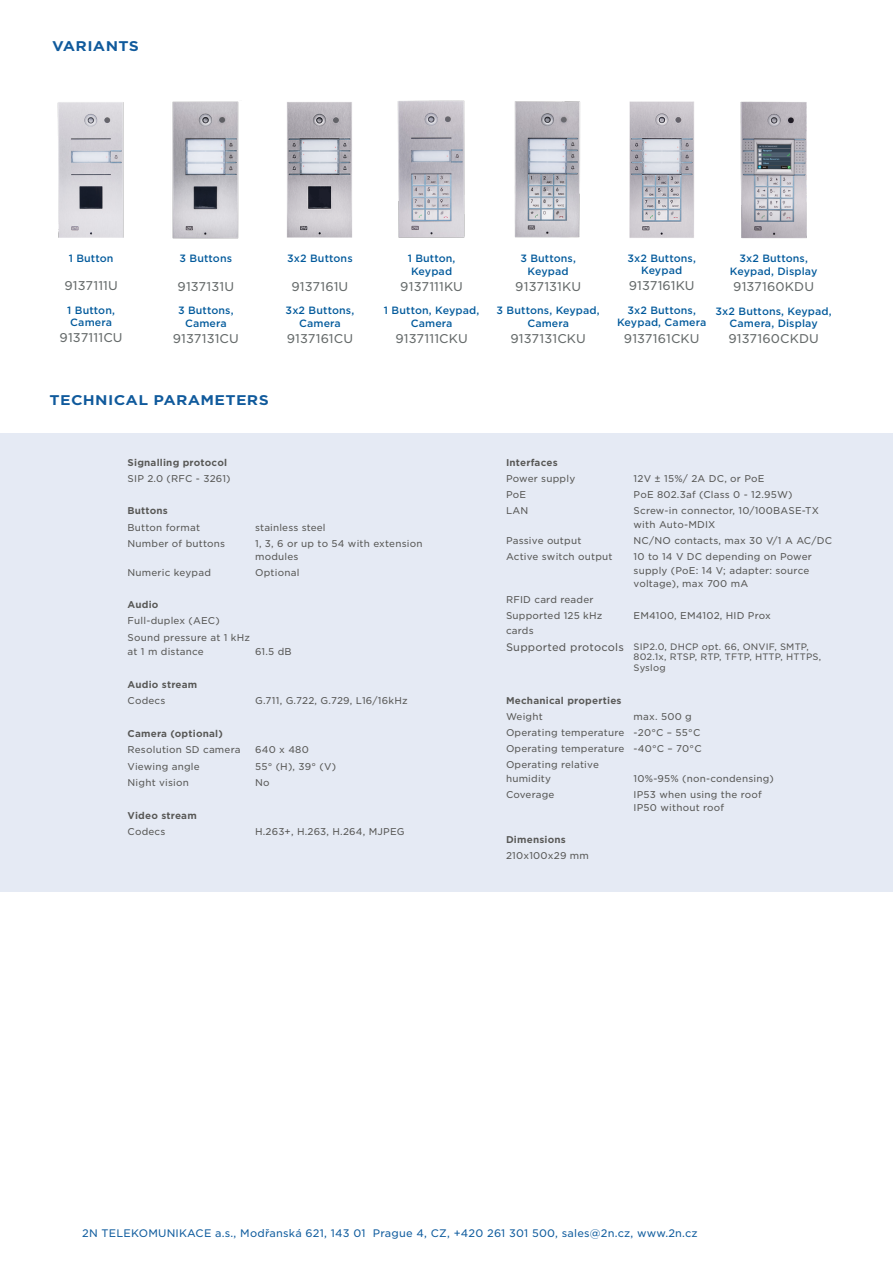
<style>
.page{position:relative;width:893px;height:1263px;background:#fff}
.page>*{position:absolute;margin:0;border:0;box-sizing:border-box;transform-origin:0 0}
.Záložky{font:700 13.5px "Gotham S Sm";letter-spacing:.02em;color:#105a9c;scale:1.11 1}
.Nadpis_7_10_Interkom{font:12.15px "Gotham S Sm";letter-spacing:.01em;color:#656a6a}
.Text_7_10{font:10.5px "Gotham S Sm";letter-spacing:.02em;color:#0f5c9e}
.Text_7_10-2{font:10.5px "Gotham S Sm";letter-spacing:.02em;color:#575755}
.Nadpis_7_10_Interkom-2{font:500 10.2px/12.1px "Gotham S Sm";letter-spacing:.01em;color:#00599b;text-align:center}
.Text_7_10-3{font:9.45px/13.5px "Gotham S Sm";letter-spacing:.02em;color:#575755}
.Nadpis_7_10_Interkom-3{font:700 9.45px "Gotham S Sm";letter-spacing:.02em;color:#575755}
.Text_7_10-4{font:9px/10.5px "Gotham S Sm";letter-spacing:.02em;color:#575755}
</style>
<div class="page">
<img style="left:57px;top:102px;width:67px;height:136px">
<img style="left:172px;top:101px;width:67px;height:138px">
<img style="left:287px;top:102px;width:65px;height:136px">
<img style="left:397px;top:100px;width:68px;height:138px">
<img style="left:514px;top:101px;width:67px;height:137px">
<img style="left:629px;top:101px;width:65px;height:137px">
<img style="left:740px;top:101px;width:67px;height:138px">
<div style="left:0;top:433px;width:893px;height:459px;background:#e5eaf4"></div>
<p class="Záložky" style="left:52px;top:37px;width:80px">VARIANTS</p>
<p class="Nadpis_7_10_Interkom-2" style="left:69px;top:252px;width:46px">1 Button</p>
<p class="Nadpis_7_10_Interkom" style="left:64px;top:278px;width:55px">9137111U</p>
<p class="Nadpis_7_10_Interkom-2" style="left:67px;top:304px;width:49px">1 Button,</p>
<p class="Nadpis_7_10_Interkom-2" style="left:70px;top:316px;width:43px">Camera</p>
<p class="Nadpis_7_10_Interkom" style="left:60px;top:330px;width:65px">9137111CU</p>
<p class="Nadpis_7_10_Interkom-2" style="left:180px;top:252px;width:54px">3 Buttons</p>
<p class="Nadpis_7_10_Interkom" style="left:178px;top:278px;width:58px">9137131U</p>
<p class="Nadpis_7_10_Interkom-2" style="left:178px;top:304px;width:57px">3 Buttons,</p>
<p class="Nadpis_7_10_Interkom-2" style="left:185px;top:317px;width:43px">Camera</p>
<p class="Nadpis_7_10_Interkom" style="left:173px;top:330px;width:68px">9137131CU</p>
<p class="Nadpis_7_10_Interkom-2" style="left:287px;top:252px;width:67px">3x2 Buttons</p>
<p class="Nadpis_7_10_Interkom" style="left:292px;top:278px;width:58px">9137161U</p>
<p class="Nadpis_7_10_Interkom-2" style="left:286px;top:304px;width:70px">3x2 Buttons,</p>
<p class="Nadpis_7_10_Interkom-2" style="left:299px;top:317px;width:43px">Camera</p>
<p class="Nadpis_7_10_Interkom" style="left:287px;top:330px;width:68px">9137161CU</p>
<p class="Záložky" style="left:50px;top:391px;width:199px">TECHNICAL PARAMETERS</p>
<p class="Nadpis_7_10_Interkom-2" style="left:408px;top:252px;width:49px">1 Button,</p>
<p class="Nadpis_7_10_Interkom-2" style="left:411px;top:265px;width:43px">Keypad</p>
<p class="Nadpis_7_10_Interkom" style="left:400px;top:278px;width:64px">9137111KU</p>
<p class="Nadpis_7_10_Interkom-2" style="left:384px;top:304px;width:97px">1 Button, Keypad,<br>Camera</p>
<p class="Nadpis_7_10_Interkom" style="left:395px;top:330px;width:74px">9137111CKU</p>
<p class="Nadpis_7_10_Interkom-2" style="left:520px;top:252px;width:57px">3 Buttons,</p>
<p class="Nadpis_7_10_Interkom-2" style="left:528px;top:265px;width:43px">Keypad</p>
<p class="Nadpis_7_10_Interkom" style="left:515px;top:278px;width:67px">9137131KU</p>
<p class="Nadpis_7_10_Interkom-2" style="left:497px;top:304px;width:105px">3 Buttons, Keypad,<br>Camera</p>
<p class="Nadpis_7_10_Interkom" style="left:510px;top:330px;width:77px">9137131CKU</p>
<p class="Nadpis_7_10_Interkom-2" style="left:627px;top:252px;width:70px">3x2 Buttons,</p>
<p class="Nadpis_7_10_Interkom-2" style="left:641px;top:264px;width:43px">Keypad</p>
<p class="Nadpis_7_10_Interkom" style="left:629px;top:278px;width:67px">9137161KU</p>
<p class="Nadpis_7_10_Interkom-2" style="left:617px;top:304px;width:91px">3x2 Buttons,<br>Keypad, Camera</p>
<p class="Nadpis_7_10_Interkom" style="left:624px;top:330px;width:77px">9137161CKU</p>
<p class="Nadpis_7_10_Interkom-2" style="left:730px;top:252px;width:89px">3x2 Buttons,<br>Keypad, Display</p>
<p class="Nadpis_7_10_Interkom" style="left:733px;top:278px;width:82px">9137160KDU</p>
<p class="Nadpis_7_10_Interkom-2" style="left:716px;top:305px;width:118px">3x2 Buttons, Keypad,<br>Camera, Display</p>
<p class="Nadpis_7_10_Interkom" style="left:728px;top:330px;width:92px">9137160CKDU</p>
<p class="Nadpis_7_10_Interkom-3" style="left:128px;top:456px;width:101px">Signalling protocol</p>
<p class="Text_7_10-3" style="left:128px;top:472px;width:105px">SIP 2.0 (RFC - 3261)</p>
<p class="Nadpis_7_10_Interkom-3" style="left:128px;top:504px;width:42px">Buttons</p>
<p class="Text_7_10-3" style="left:128px;top:520px;width:74px">Button format</p>
<p class="Text_7_10-3" style="left:255px;top:520px;width:72px">stainless steel</p>
<p class="Text_7_10-3" style="left:128px;top:536px;width:99px">Number of buttons</p>
<p class="Text_7_10-3" style="left:255px;top:536px;width:169px">1, 3, 6 or up to 54 with extension modules</p>
<p class="Text_7_10-3" style="left:128px;top:566px;width:85px">Numeric keypad</p>
<p class="Text_7_10-3" style="left:255px;top:566px;width:46px">Optional</p>
<p class="Nadpis_7_10_Interkom-3" style="left:128px;top:598px;width:32px">Audio</p>
<p class="Text_7_10-3" style="left:128px;top:614px;width:94px">Full-duplex (AEC)</p>
<p class="Text_7_10-3" style="left:128px;top:631px;width:124px">Sound pressure at 1 kHz at 1 m distance</p>
<p class="Text_7_10-3" style="left:255px;top:644px;width:38px">61.5 dB</p>
<p class="Nadpis_7_10_Interkom-3" style="left:128px;top:678px;width:71px">Audio stream</p>
<p class="Text_7_10-3" style="left:128px;top:693px;width:39px">Codecs</p>
<p class="Text_7_10-3" style="left:255px;top:693px;width:154px">G.711, G.722, G.729, L16/16kHz</p>
<p class="Nadpis_7_10_Interkom-3" style="left:128px;top:727px;width:97px">Camera (optional)</p>
<p class="Text_7_10-3" style="left:128px;top:743px;width:114px">Resolution SD camera</p>
<p class="Text_7_10-3" style="left:255px;top:743px;width:55px">640 x 480</p>
<p class="Text_7_10-3" style="left:128px;top:759px;width:74px">Viewing angle</p>
<p class="Text_7_10-3" style="left:255px;top:759px;width:82px">55° (H), 39° (V)</p>
<p class="Text_7_10-3" style="left:128px;top:776px;width:63px">Night vision</p>
<p class="Text_7_10-3" style="left:255px;top:776px;width:16px">No</p>
<p class="Nadpis_7_10_Interkom-3" style="left:128px;top:809px;width:71px">Video stream</p>
<p class="Text_7_10-3" style="left:128px;top:825px;width:39px">Codecs</p>
<p class="Text_7_10-3" style="left:255px;top:825px;width:151px">H.263+, H.263, H.264, MJPEG</p>
<p class="Nadpis_7_10_Interkom-3" style="left:506px;top:456px;width:53px">Interfaces</p>
<p class="Text_7_10-3" style="left:506px;top:472px;width:71px">Power supply</p>
<p class="Text_7_10-3" style="left:634px;top:472px;width:132px">12V ± 15%/ 2A DC, or PoE</p>
<p class="Text_7_10-3" style="left:506px;top:488px;width:22px">PoE</p>
<p class="Text_7_10-3" style="left:634px;top:488px;width:160px">PoE 802.3af (Class 0 - 12.95W)</p>
<p class="Text_7_10-3" style="left:506px;top:504px;width:24px">LAN</p>
<p class="Text_7_10-3" style="left:634px;top:504px;width:187px">Screw-in connector, 10/100BASE-TX with Auto-MDIX</p>
<p class="Text_7_10-3" style="left:506px;top:534px;width:77px">Passive output</p>
<p class="Text_7_10-3" style="left:634px;top:534px;width:200px">NC/NO contacts, max 30 V/1 A AC/DC</p>
<p class="Text_7_10-3" style="left:506px;top:550px;width:108px">Active switch output</p>
<p class="Text_7_10-3" style="left:634px;top:550px;width:180px">10 to 14 V DC depending on Power supply (PoE: 14 V; adapter: source voltage), max 700 mA</p>
<p class="Text_7_10-3" style="left:506px;top:593px;width:89px">RFID card reader</p>
<p class="Text_7_10-3" style="left:506px;top:608px;width:98px;line-height:15px">Supported 125 kHz cards</p>
<p class="Text_7_10-3" style="left:634px;top:609px;width:139px">EM4100, EM4102, HID Prox</p>
<p class="Text_7_10-2" style="left:506px;top:640px;width:120px">Supported protocols</p>
<p class="Text_7_10-4" style="left:634px;top:641px;width:189px">SIP2.0, DHCP opt. 66, ONVIF, SMTP,<br>802.1x, RTSP, RTP, TFTP, HTTP, HTTPS,<br>Syslog</p>
<p class="Nadpis_7_10_Interkom-3" style="left:506px;top:694px;width:117px">Mechanical properties</p>
<p class="Text_7_10-3" style="left:506px;top:710px;width:38px">Weight</p>
<p class="Text_7_10-3" style="left:634px;top:710px;width:60px">max. 500 g</p>
<p class="Text_7_10-3" style="left:506px;top:726px;width:120px">Operating temperature</p>
<p class="Text_7_10-3" style="left:634px;top:726px;width:68px">-20°C – 55°C</p>
<p class="Text_7_10-3" style="left:506px;top:742px;width:120px">Operating temperature</p>
<p class="Text_7_10-3" style="left:634px;top:742px;width:70px">-40°C – 70°C</p>
<p class="Text_7_10-3" style="left:506px;top:758px;width:94px">Operating relative humidity</p>
<p class="Text_7_10-3" style="left:634px;top:771px;width:142px">10%-95% (non-condensing)</p>
<p class="Text_7_10-3" style="left:506px;top:787px;width:50px">Coverage</p>
<p class="Text_7_10-3" style="left:634px;top:787px;width:130px">IP53 when using the roof</p>
<p class="Text_7_10-3" style="left:634px;top:801px;width:92px">IP50 without roof</p>
<p class="Nadpis_7_10_Interkom-3" style="left:506px;top:833px;width:61px">Dimensions</p>
<p class="Text_7_10-3" style="left:506px;top:849px;width:84px">210x100x29 mm</p>
<p class="Text_7_10" style="left:82px;top:1226px;width:617px">2N TELEKOMUNIKACE a.s., Modřanská 621, 143 01 Prague 4, CZ, +420 261 301 500, sales@2n.cz, www.2n.cz</p>
</div>
